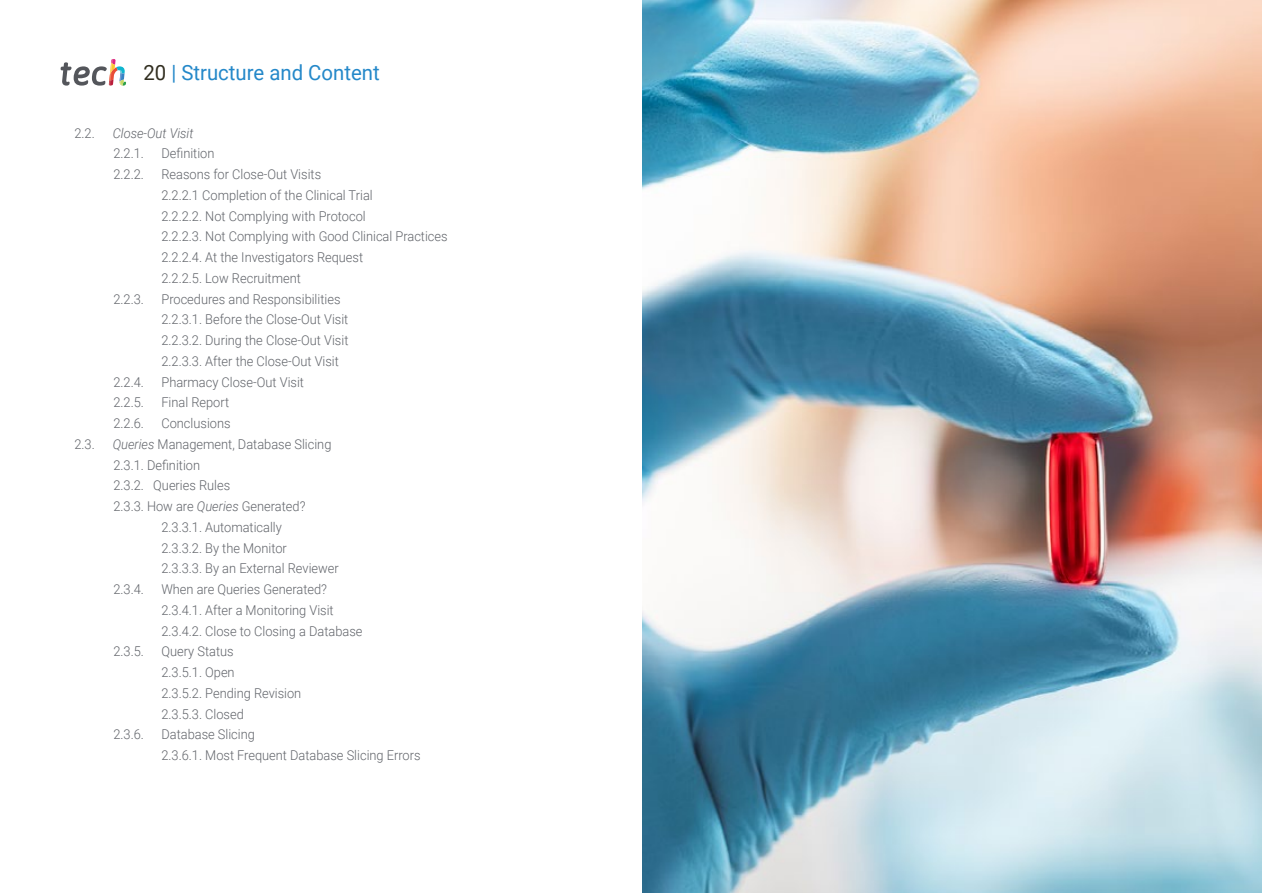
<style>
.page{position:relative;width:1263px;height:893px;background:#fff}
.page>*{position:absolute;margin:0;border:0;box-sizing:border-box;transform-origin:0 0}
.t1{font:21px "Roboto";color:#2488c9}
.t2{font:300 13.5px/20.7px "Roboto";color:#61646a;scale:.95 1}
.t3{font:italic 300 13.5px "Roboto";color:#61646a;scale:.95 1}
.s1{color:#312e20}
.s2{font-style:italic}
</style>
<div class="page">
<img style="left:642px;top:0;width:620px;height:893px">
<svg style="left:61px;top:59px;width:65px;height:27px"></svg>
<h1 class="t1" style="left:144px;top:57px;width:238px"><span class="s1">20</span> | Structure and Content</h1>
<p class="t2" style="left:74px;top:122px;width:23px">2.2.</p>
<p class="t3" style="left:113px;top:123px;width:87px">Close-Out Visit</p>
<p class="t2" style="left:113px;top:143px;width:34px">2.2.1.</p>
<p class="t2" style="left:161px;top:143px;width:57px">Definition</p>
<p class="t2" style="left:113px;top:164px;width:34px">2.2.2.</p>
<p class="t2" style="left:161px;top:164px;width:303px">Reasons for Close-Out Visits<br>2.2.2.1 Completion of the Clinical Trial<br>2.2.2.2. Not Complying with Protocol<br>2.2.2.3. Not Complying with Good Clinical Practices 2.2.2.4. At the Investigators Request<br>2.2.2.5. Low Recruitment</p>
<p class="t2" style="left:113px;top:288px;width:34px">2.2.3.</p>
<p class="t2" style="left:161px;top:288px;width:198px">Procedures and Responsibilities 2.2.3.1. Before the Close-Out Visit 2.2.3.2. During the Close-Out Visit 2.2.3.3. After the Close-Out Visit</p>
<p class="t2" style="left:113px;top:371px;width:34px">2.2.4.</p>
<p class="t2" style="left:161px;top:371px;width:152px">Pharmacy Close-Out Visit</p>
<p class="t2" style="left:113px;top:392px;width:34px">2.2.5.</p>
<p class="t2" style="left:161px;top:392px;width:73px">Final Report</p>
<p class="t2" style="left:113px;top:413px;width:34px">2.2.6.</p>
<p class="t2" style="left:161px;top:413px;width:74px">Conclusions</p>
<p class="t2" style="left:74px;top:433px;width:23px">2.3.</p>
<p class="t2" style="left:113px;top:433px;width:232px"><span class="s2">Queries</span> Management, Database Slicing</p>
<p class="t2" style="left:113px;top:454px;width:93px">2.3.1. Definition</p>
<p class="t2" style="left:113px;top:475px;width:124px">2.3.2. Queries Rules</p>
<p class="t2" style="left:113px;top:496px;width:204px">2.3.3. How are <span class="s2">Queries</span> Generated?</p>
<p class="t2" style="left:161px;top:516px;width:128px">2.3.3.1. Automatically</p>
<p class="t2" style="left:161px;top:537px;width:134px">2.3.3.2. By the Monitor</p>
<p class="t2" style="left:161px;top:558px;width:188px">2.3.3.3. By an External Reviewer</p>
<p class="t2" style="left:113px;top:579px;width:34px">2.3.4.</p>
<p class="t2" style="left:161px;top:579px;width:213px">When are Queries Generated?<br>2.3.4.1. After a Monitoring Visit<br>2.3.4.2. Close to Closing a Database</p>
<p class="t2" style="left:113px;top:641px;width:34px">2.3.5.</p>
<p class="t2" style="left:161px;top:641px;width:149px">Query Status<br>2.3.5.1. Open<br>2.3.5.2. Pending Revision<br>2.3.5.3. Closed</p>
<p class="t2" style="left:113px;top:724px;width:34px">2.3.6.</p>
<p class="t2" style="left:161px;top:724px;width:274px">Database Slicing<br>2.3.6.1. Most Frequent Database Slicing Errors</p>
</div>
